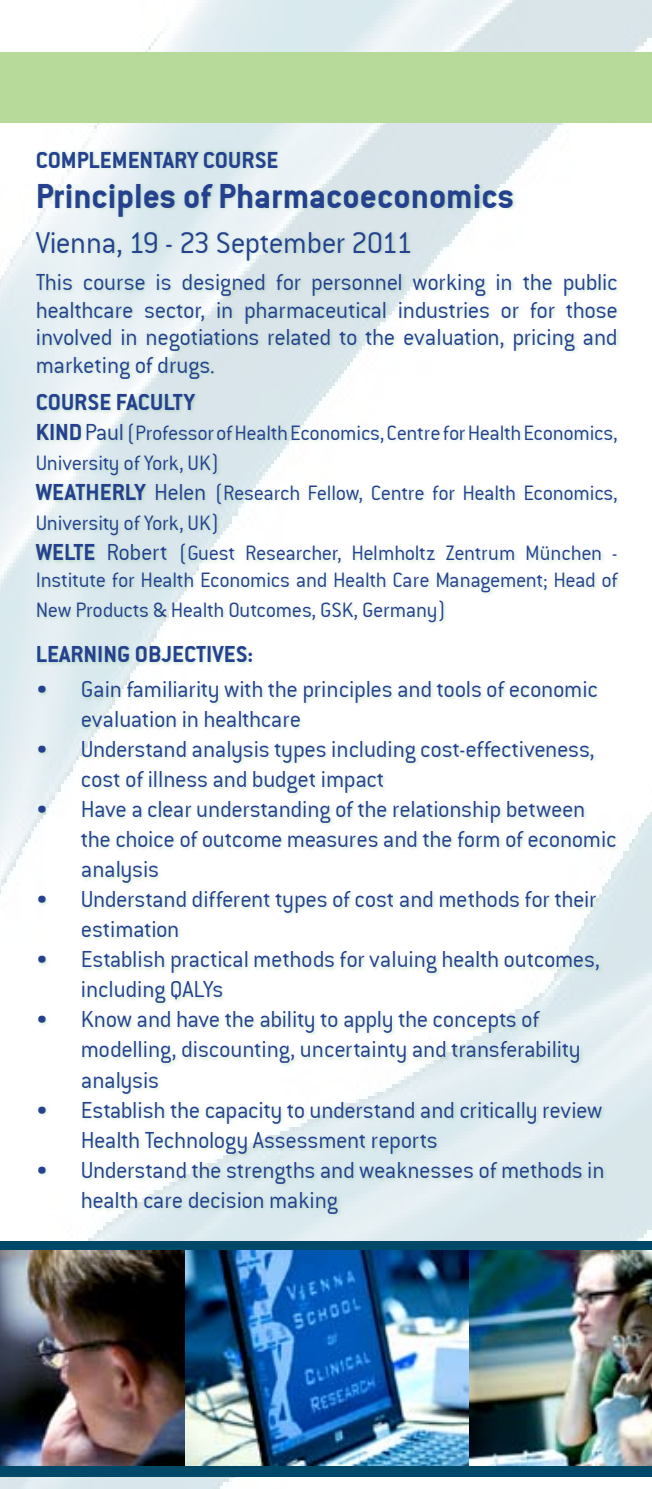
<style>
.page{position:relative;width:652px;height:1489px;background:#fff}
.page>*{position:absolute;margin:0;border:0;box-sizing:border-box;transform-origin:0 0}
.t1{font:37.5px "Conduit ITCTT Bold";color:#24408f}
.t2{font:32.5px "Conduit ITCTT Light";letter-spacing:-.02em;color:#24408f}
.t3{font:25px/30px "Conduit ITCTT Light";letter-spacing:-.015em;color:#24408f;text-align:justify}
.t4{font:25px "Conduit ITCTT Bold";color:#24408f}
.t5{font:22.5px/30px "Conduit ITCTT Light";letter-spacing:-.015em;color:#24408f}
.s1{font-family:"Conduit ITCTT Bold";font-size:25px}
.s2{font-size:25px}
</style>
<div class="page">
<img style="left:0;top:0;width:652px;height:1488px">
<div style="left:0;top:1241px;width:652px;height:235px;background:#004867"></div>
<img style="left:0;top:1250px;width:652px;height:214px">
<div style="left:0;top:52px;width:652px;height:71px;background:#b7da9b"></div>
<div style="left:34px;top:148px;width:589px;height:1070px;background:#41ad49;opacity:.27"></div>
<p class="t4" style="left:36px;top:144px;width:244px">COMPLEMENTARY COURSE</p>
<h1 class="t1" style="left:36px;top:173px;width:480px">Principles of Pharmacoeconomics</h1>
<h2 class="t2" style="left:36px;top:223px;width:378px">Vienna, 19 - 23 September 2011</h2>
<p class="t3" style="left:36px;top:268px;width:584px;line-height:27.5px">This course is designed for personnel working in the public healthcare sector, in pharmaceutical industries or for those involved in negotiations related to the evaluation, pricing and marketing of drugs.</p>
<p class="t4" style="left:36px;top:387px;width:161px">COURSE FACULTY</p>
<p class="t5" style="left:36px;top:417px;width:584px"><span class="s1">KIND</span> <span class="s2">Paul</span> (Professor of Health Economics, Centre for Health Economics, University of York, UK)<br><span class="s1">WEATHERLY</span> <span class="s2">Helen</span> (Research Fellow, Centre for Health Economics, University of York, UK)<br><span class="s1">WELTE</span> <span class="s2">Robert</span> (Guest Researcher, Helmholtz Zentrum München -</p>
<p class="t5" style="left:36px;top:564px;width:584px">Institute for Health Economics and Health Care Management; Head of<br>New Products &amp; Health Outcomes, GSK, Germany)</p>
<p class="t4" style="left:36px;top:639px;width:219px">LEARNING OBJECTIVES:</p>
<p class="t3" style="left:81px;top:673px;width:537px;text-align:left">Gain familiarity with the principles and tools of economic evaluation in healthcare<br>Understand analysis types including cost-effectiveness, cost of illness and budget impact<br>Have a clear understanding of the relationship between the choice of outcome measures and the form of economic analysis<br>Understand different types of cost and methods for their estimation<br>Establish practical methods for valuing health outcomes, including QALYs<br>Know and have the ability to apply the concepts of modelling, discounting, uncertainty and transferability analysis<br>Establish the capacity to understand and critically review Health Technology Assessment reports<br>Understand the strengths and weaknesses of methods in health care decision making</p>
<p class="t3" style="left:36px;top:673px;width:14px">•</p>
<p class="t3" style="left:36px;top:733px;width:14px">•</p>
<p class="t3" style="left:36px;top:793px;width:14px">•</p>
<p class="t3" style="left:36px;top:883px;width:14px">•</p>
<p class="t3" style="left:36px;top:943px;width:14px">•</p>
<p class="t3" style="left:36px;top:1003px;width:14px">•</p>
<p class="t3" style="left:36px;top:1093px;width:14px">•</p>
<p class="t3" style="left:36px;top:1153px;width:14px">•</p>
</div>
